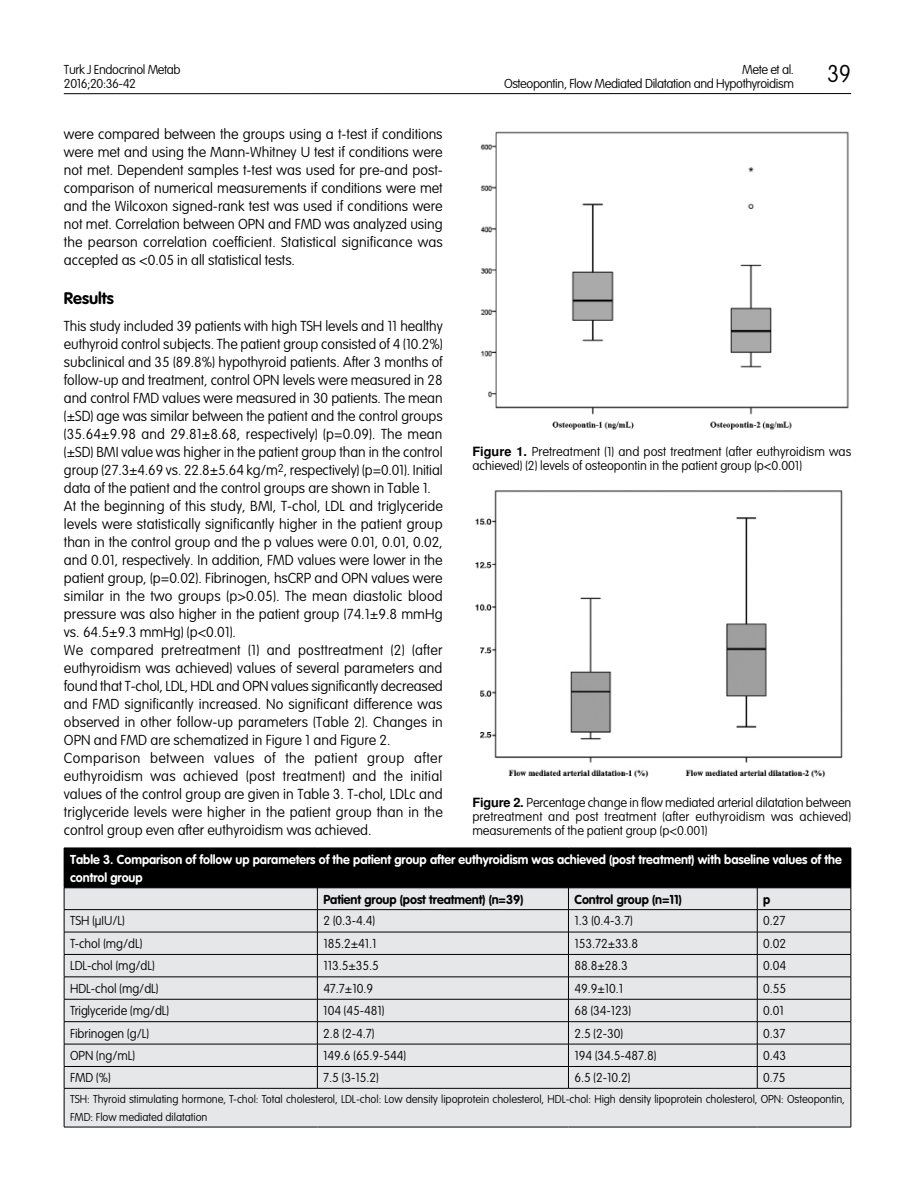
<style>
.page{position:relative;width:915px;height:1191px;background:#fff}
.page>*{position:absolute;margin:0;border:0;box-sizing:border-box;transform-origin:0 0}
.t1{font:24px "VAG Rounded Thin Tr";color:#000;scale:.95 1}
.t2{font:16.5px "VAG Rounded Bold Tr";color:#000}
.t3{font:14.25px/18px "VAG Rounded Thin Tr";letter-spacing:-.005em;color:#000;text-align:justify}
.t4{font:12.75px/14.2px "VAG Rounded Thin Tr";letter-spacing:-.005em;color:#000}
.t5{font:12.75px/18px "VAG Rounded Bold Tr";letter-spacing:-.005em;color:#fff}
.t6{font:12.75px/14.4px "VAG Rounded Thin Tr";letter-spacing:-.03em;color:#000;text-align:right}
.t7{font:12.75px "VAG Rounded Bold Tr";letter-spacing:-.005em;color:#000}
.t8{font:11.25px/18px "VAG Rounded Thin Tr";letter-spacing:-.005em;color:#000}
.s1{font-family:"Helvetica Tr";font-weight:700}
</style>
<div class="page">
<hr style="left:64px;top:93px;width:786px;height:1px;background:#000">
<div style="left:64px;top:848px;width:786px;height:39px;background:#000"></div>
<div style="left:65px;top:888px;width:785px;height:238px;background:#e6e7e8"></div>
<hr style="left:64px;top:847px;width:253px;height:1px;background:#000">
<hr style="left:317px;top:847px;width:251px;height:1px;background:#000">
<hr style="left:568px;top:847px;width:189px;height:1px;background:#000">
<hr style="left:757px;top:847px;width:93px;height:1px;background:#000">
<hr style="left:850px;top:848px;width:1px;height:39px;background:#000">
<hr style="left:64px;top:887px;width:253px;height:1px;background:#000">
<hr style="left:317px;top:887px;width:251px;height:1px;background:#000">
<hr style="left:568px;top:887px;width:189px;height:1px;background:#000">
<hr style="left:757px;top:887px;width:93px;height:1px;background:#000">
<hr style="left:64px;top:909px;width:253px;height:1px;background:#000">
<hr style="left:317px;top:909px;width:251px;height:1px;background:#000">
<hr style="left:568px;top:909px;width:189px;height:1px;background:#000">
<hr style="left:757px;top:909px;width:93px;height:1px;background:#000">
<hr style="left:64px;top:931px;width:253px;height:1px;background:#000">
<hr style="left:317px;top:931px;width:251px;height:1px;background:#000">
<hr style="left:568px;top:931px;width:189px;height:1px;background:#000">
<hr style="left:757px;top:931px;width:93px;height:1px;background:#000">
<hr style="left:64px;top:954px;width:253px;height:1px;background:#000">
<hr style="left:317px;top:954px;width:251px;height:1px;background:#000">
<hr style="left:568px;top:954px;width:189px;height:1px;background:#000">
<hr style="left:757px;top:954px;width:93px;height:1px;background:#000">
<hr style="left:64px;top:976px;width:253px;height:1px;background:#000">
<hr style="left:317px;top:976px;width:251px;height:1px;background:#000">
<hr style="left:568px;top:976px;width:189px;height:1px;background:#000">
<hr style="left:757px;top:976px;width:93px;height:1px;background:#000">
<hr style="left:64px;top:999px;width:253px;height:1px;background:#000">
<hr style="left:317px;top:999px;width:251px;height:1px;background:#000">
<hr style="left:568px;top:999px;width:189px;height:1px;background:#000">
<hr style="left:757px;top:999px;width:93px;height:1px;background:#000">
<hr style="left:64px;top:1021px;width:253px;height:1px;background:#000">
<hr style="left:317px;top:1021px;width:251px;height:1px;background:#000">
<hr style="left:568px;top:1021px;width:189px;height:1px;background:#000">
<hr style="left:757px;top:1021px;width:93px;height:1px;background:#000">
<hr style="left:64px;top:1043px;width:253px;height:1px;background:#000">
<hr style="left:317px;top:1043px;width:251px;height:1px;background:#000">
<hr style="left:568px;top:1043px;width:189px;height:1px;background:#000">
<hr style="left:757px;top:1043px;width:93px;height:1px;background:#000">
<hr style="left:64px;top:1066px;width:253px;height:1px;background:#000">
<svg style="left:64px;top:888px;width:1px;height:200px"></svg>
<hr style="left:317px;top:1066px;width:251px;height:1px;background:#000">
<svg style="left:317px;top:888px;width:1px;height:200px"></svg>
<hr style="left:568px;top:1066px;width:189px;height:1px;background:#000">
<svg style="left:568px;top:888px;width:1px;height:200px"></svg>
<hr style="left:757px;top:1066px;width:93px;height:1px;background:#000">
<svg style="left:756px;top:888px;width:1px;height:200px"></svg>
<svg style="left:850px;top:888px;width:1px;height:200px"></svg>
<hr style="left:64px;top:1088px;width:253px;height:1px;background:#000">
<hr style="left:64px;top:1088px;width:1px;height:38px;background:#000">
<hr style="left:317px;top:1088px;width:251px;height:1px;background:#000">
<hr style="left:568px;top:1088px;width:189px;height:1px;background:#000">
<hr style="left:757px;top:1088px;width:93px;height:1px;background:#000">
<hr style="left:850px;top:1088px;width:1px;height:38px;background:#000">
<hr style="left:64px;top:1126px;width:253px;height:1px;background:#000">
<hr style="left:317px;top:1126px;width:251px;height:1px;background:#000">
<hr style="left:568px;top:1126px;width:189px;height:1px;background:#000">
<hr style="left:757px;top:1126px;width:93px;height:1px;background:#000">
<img style="left:480px;top:131px;width:369px;height:299px">
<img style="left:475px;top:490px;width:368px;height:288px">
<p class="t6" style="left:64px;top:62px;width:118px;text-align:left">Turk J Endocrinol Metab<br>2016;20:36-42</p>
<p class="t3" style="left:64px;top:125px;width:380px">were compared between the groups using a t-test if conditions were met and using the Mann-Whitney U test if conditions were not met. Dependent samples t-test was used for pre-and post&shy;comparison of numerical measurements if conditions were met and the Wilcoxon signed-rank test was used if conditions were not met. Correlation between OPN and FMD was analyzed using the pearson correlation coefficient. Statistical significance was accepted as &lt;0.05 in all statistical tests.</p>
<p class="t2" style="left:64px;top:288px;width:51px">Results</p>
<p class="t3" style="left:64px;top:316px;width:380px;text-align:left">This study included 39 patients with high TSH levels and 11 healthy euthyroid control subjects. The patient group consisted of 4 (10.2%) subclinical and 35 (89.8%) hypothyroid patients. After 3 months of follow-up and treatment, control OPN levels were measured in 28 and control FMD values were measured in 30 patients. The mean (±SD) age was similar between the patient and the control groups (35.64±9.98 and 29.81±8.68, respectively) (p=0.09). The mean (±SD) BMI value was higher in the patient group than in the control group (27.3±4.69 vs. 22.8±5.64 kg/m<sup>2</sup>, respectively) (p=0.01). Initial data of the patient and the control groups are shown in Table 1.<br>At the beginning of this study, BMI, T-chol, LDL and triglyceride levels were statistically significantly higher in the patient group than in the control group and the p values were 0.01, 0.01, 0.02, and 0.01, respectively. In addition, FMD values were lower in the patient group, (p=0.02). Fibrinogen, hsCRP and OPN values were similar in the two groups (p&gt;0.05). The mean diastolic blood pressure was also higher in the patient group (74.1±9.8 mmHg vs. 64.5±9.3 mmHg) (p&lt;0.01).<br>We compared pretreatment (1) and posttreatment (2) (after euthyroidism was achieved) values of several parameters and found that T-chol, LDL, HDL and OPN values significantly decreased and FMD significantly increased. No significant difference was observed in other follow-up parameters (Table 2). Changes in OPN and FMD are schematized in Figure 1 and Figure 2.<br>Comparison between values of the patient group after euthyroidism was achieved (post treatment) and the initial values of the control group are given in Table 3. T-chol, LDLc and triglyceride levels were higher in the patient group than in the control group even after euthyroidism was achieved.</p>
<p class="t6" style="left:504px;top:62px;width:291px">Mete et al.<br>Osteopontin, Flow Mediated Dilatation and Hypothyroidism</p>
<h1 class="t1" style="left:827px;top:60px;width:27px">39</h1>
<p class="t4" style="left:472px;top:444px;width:380px"><span class="s1">Figure 1.</span> Pretreatment (1) and post treatment (after euthyroidism was achieved) (2) levels of osteopontin in the patient group (p&lt;0.001)</p>
<p class="t4" style="left:472px;top:795px;width:380px;text-align:justify"><span class="s1">Figure 2.</span> Percentage change in flow mediated arterial dilatation between pretreatment and post treatment (after euthyroidism was achieved) measurements of the patient group (p&lt;0.001)</p>
<p class="t5" style="left:70px;top:850px;width:773px">Table 3. Comparison of follow up parameters of the patient group after euthyroidism was achieved (post treatment) with baseline values of the control group</p>
<p class="t7" style="left:323px;top:891px;width:201px">Patient group (post treatment) (n=39)</p>
<p class="t7" style="left:574px;top:891px;width:109px">Control group (n=11)</p>
<p class="t7" style="left:763px;top:891px;width:9px">p</p>
<p class="t4" style="left:70px;top:914px;width:56px">TSH (μIU/L)</p>
<p class="t4" style="left:323px;top:914px;width:53px">2 (0.3-4.4)</p>
<p class="t4" style="left:574px;top:914px;width:60px">1.3 (0.4-3.7)</p>
<p class="t4" style="left:763px;top:914px;width:24px">0.27</p>
<p class="t4" style="left:70px;top:936px;width:74px">T-chol (mg/dL)</p>
<p class="t4" style="left:323px;top:936px;width:55px">185.2±41.1</p>
<p class="t4" style="left:574px;top:936px;width:65px">153.72±33.8</p>
<p class="t4" style="left:763px;top:936px;width:24px">0.02</p>
<p class="t4" style="left:70px;top:958px;width:86px">LDL-chol (mg/dL)</p>
<p class="t4" style="left:323px;top:958px;width:57px">113.5±35.5</p>
<p class="t4" style="left:574px;top:958px;width:55px">88.8±28.3</p>
<p class="t4" style="left:763px;top:958px;width:24px">0.04</p>
<p class="t4" style="left:70px;top:981px;width:90px">HDL-chol (mg/dL)</p>
<p class="t4" style="left:323px;top:981px;width:51px">47.7±10.9</p>
<p class="t4" style="left:574px;top:981px;width:50px">49.9±10.1</p>
<p class="t4" style="left:763px;top:981px;width:24px">0.55</p>
<p class="t4" style="left:70px;top:1003px;width:100px">Triglyceride (mg/dL)</p>
<p class="t4" style="left:323px;top:1003px;width:63px">104 (45-481)</p>
<p class="t4" style="left:574px;top:1003px;width:58px">68 (34-123)</p>
<p class="t4" style="left:763px;top:1003px;width:22px">0.01</p>
<p class="t4" style="left:70px;top:1026px;width:80px">Fibrinogen (g/L)</p>
<p class="t4" style="left:323px;top:1026px;width:52px">2.8 (2-4.7)</p>
<p class="t4" style="left:574px;top:1026px;width:50px">2.5 (2-30)</p>
<p class="t4" style="left:763px;top:1026px;width:24px">0.37</p>
<p class="t4" style="left:70px;top:1048px;width:66px">OPN (ng/mL)</p>
<p class="t4" style="left:323px;top:1048px;width:84px">149.6 (65.9-544)</p>
<p class="t4" style="left:574px;top:1048px;width:83px">194 (34.5-487.8)</p>
<p class="t4" style="left:762px;top:1048px;width:24px">0.43</p>
<p class="t4" style="left:70px;top:1070px;width:42px">FMD (%)</p>
<p class="t4" style="left:323px;top:1070px;width:57px">7.5 (3-15.2)</p>
<p class="t4" style="left:574px;top:1070px;width:57px">6.5 (2-10.2)</p>
<p class="t4" style="left:762px;top:1070px;width:24px">0.75</p>
<p class="t8" style="left:70px;top:1090px;width:776px">TSH: Thyroid stimulating hormone, T-chol: Total cholesterol, LDL-chol: Low density lipoprotein cholesterol, HDL-chol: High density lipoprotein cholesterol, OPN: Osteopontin,<br>FMD: Flow mediated dilatation</p>
</div>
